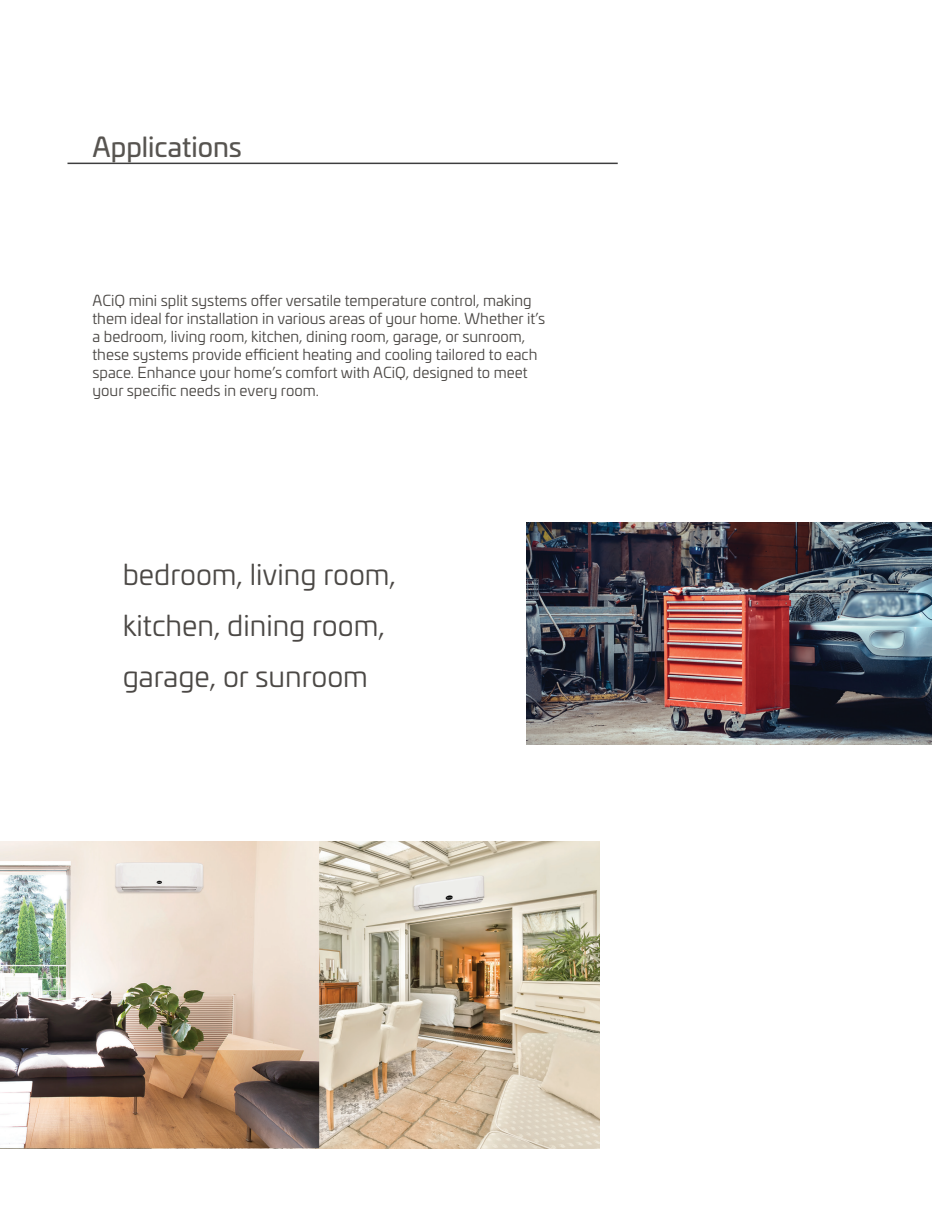
<style>
.page{position:relative;width:945px;height:1215px;background:#fff}
.page>*{position:absolute;margin:0;border:0;box-sizing:border-box;transform-origin:0 0}
.t1{font:28.5px/51px "Univia Pro";color:#4b4845}
.t2{font:27px "Univia Pro";color:#575450}
.t3{font:15px/18px "Univia Pro";color:#4b4845}
</style>
<div class="page">
<hr style="left:68px;top:163px;width:550px;height:1px;background:#3e3e3f">
<img style="left:526px;top:523px;width:406px;height:221px">
<img style="left:0;top:842px;width:599px;height:307px">
<h2 class="t2" style="left:93px;top:126px;width:151px">Applications</h2>
<p class="t3" style="left:93px;top:291px;width:454px">ACiQ mini split systems offer versatile temperature control, making them ideal for installation in various areas of your home. Whether it’s a bedroom, living room, kitchen, dining room, garage, or sunroom, these systems provide efficient heating and cooling tailored to each space. Enhance your home’s comfort with ACiQ, designed to meet your specific needs in every room.</p>
<h1 class="t1" style="left:123px;top:548px;width:275px">bedroom, living room, kitchen, dining room, garage, or sunroom</h1>
</div>
